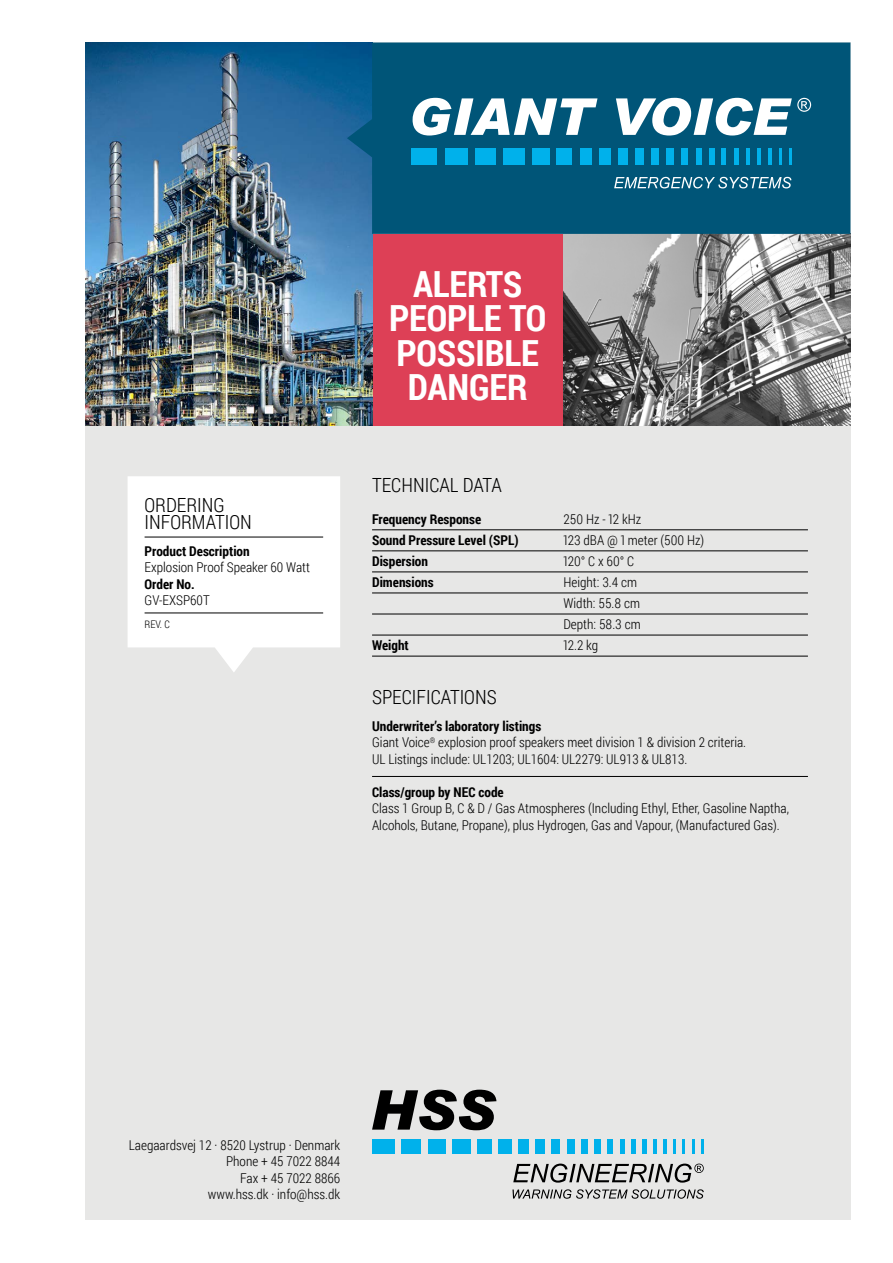
<style>
.page{position:relative;width:893px;height:1263px;background:#fff}
.page>*{position:absolute;margin:0;border:0;box-sizing:border-box;transform-origin:0 0}
.t1{font:700 36px/34.5px "Roboto Condensed";letter-spacing:-.005em;color:#fff;text-align:center}
.t2{font:300 19.5px/16.5px "Roboto Condensed";color:#000}
.t3{font:300 13.5px/16.5px "Roboto Condensed";color:#000}
.t4{font:700 13.5px "Roboto Condensed";color:#000}
.t5{font:300 10.5px "Roboto Condensed";color:#000}
.s1{font-weight:700}
</style>
<div class="page">
<div style="left:85px;top:43px;width:765px;height:1177px;background:#e7e7e6"></div>
<svg style="left:512px;top:1189px;width:192px;height:10px"></svg>
<svg style="left:372px;top:1090px;width:124px;height:40px"></svg>
<div style="left:567px;top:1139px;width:7px;height:14px;background:#00b1eb"></div>
<div style="left:372px;top:1139px;width:22px;height:14px;background:#00b1eb"></div>
<div style="left:401px;top:1139px;width:20px;height:14px;background:#00b1eb"></div>
<div style="left:428px;top:1139px;width:17px;height:14px;background:#00b1eb"></div>
<div style="left:452px;top:1139px;width:19px;height:14px;background:#00b1eb"></div>
<div style="left:477px;top:1139px;width:15px;height:14px;background:#00b1eb"></div>
<div style="left:499px;top:1139px;width:13px;height:14px;background:#00b1eb"></div>
<div style="left:518px;top:1139px;width:11px;height:14px;background:#00b1eb"></div>
<div style="left:535px;top:1139px;width:10px;height:14px;background:#00b1eb"></div>
<div style="left:552px;top:1139px;width:8px;height:14px;background:#00b1eb"></div>
<div style="left:581px;top:1139px;width:7px;height:14px;background:#00b1eb"></div>
<div style="left:594px;top:1139px;width:7px;height:14px;background:#00b1eb"></div>
<div style="left:607px;top:1139px;width:6px;height:14px;background:#00b1eb"></div>
<hr style="left:620px;top:1139px;width:4px;height:14px;background:#00b1eb">
<div style="left:631px;top:1139px;width:5px;height:14px;background:#00b1eb"></div>
<hr style="left:642px;top:1139px;width:4px;height:14px;background:#00b1eb">
<hr style="left:653px;top:1139px;width:3px;height:14px;background:#00b1eb">
<hr style="left:663px;top:1139px;width:3px;height:14px;background:#00b1eb">
<hr style="left:673px;top:1139px;width:3px;height:14px;background:#00b1eb">
<hr style="left:682px;top:1139px;width:3px;height:14px;background:#00b1eb">
<svg style="left:692px;top:1139px;width:2px;height:14px"></svg>
<svg style="left:701px;top:1139px;width:2px;height:14px"></svg>
<svg style="left:513px;top:1163px;width:191px;height:19px"></svg>
<hr style="left:372px;top:529px;width:436px;height:1px;background:#000">
<hr style="left:372px;top:550px;width:436px;height:1px;background:#000">
<hr style="left:372px;top:571px;width:436px;height:1px;background:#000">
<hr style="left:372px;top:593px;width:436px;height:1px;background:#000">
<hr style="left:372px;top:614px;width:436px;height:1px;background:#000">
<hr style="left:372px;top:635px;width:436px;height:1px;background:#000">
<hr style="left:372px;top:656px;width:436px;height:1px;background:#000">
<hr style="left:372px;top:776px;width:436px;height:1px;background:#000">
<svg style="left:128px;top:476px;width:212px;height:196px;background:#fbfbfa"></svg>
<hr style="left:145px;top:537px;width:178px;height:1px;background:#000">
<hr style="left:145px;top:613px;width:178px;height:1px;background:#000">
<div style="left:372px;top:234px;width:191px;height:191px;background:#dd4056"></div>
<img style="left:563px;top:234px;width:287px;height:191px">
<img style="left:85px;top:43px;width:287px;height:382px">
<svg style="left:347px;top:43px;width:503px;height:191px;background:#01567a"></svg>
<svg style="left:614px;top:177px;width:177px;height:11px;background:#528ca3"></svg>
<svg style="left:413px;top:98px;width:184px;height:38px;background:#88b0c0"></svg>
<div style="left:635px;top:148px;width:9px;height:16px;background:#00b1eb"></div>
<div style="left:411px;top:148px;width:26px;height:16px;background:#00b1eb"></div>
<div style="left:445px;top:148px;width:23px;height:16px;background:#00b1eb"></div>
<div style="left:475px;top:148px;width:21px;height:16px;background:#00b1eb"></div>
<div style="left:503px;top:148px;width:22px;height:16px;background:#00b1eb"></div>
<div style="left:532px;top:148px;width:17px;height:16px;background:#00b1eb"></div>
<div style="left:557px;top:148px;width:15px;height:16px;background:#00b1eb"></div>
<div style="left:580px;top:148px;width:11px;height:16px;background:#00b1eb"></div>
<div style="left:599px;top:148px;width:11px;height:16px;background:#00b1eb"></div>
<div style="left:618px;top:148px;width:9px;height:16px;background:#00b1eb"></div>
<div style="left:651px;top:148px;width:8px;height:16px;background:#00b1eb"></div>
<div style="left:667px;top:148px;width:7px;height:16px;background:#00b1eb"></div>
<div style="left:682px;top:148px;width:6px;height:16px;background:#00b1eb"></div>
<div style="left:696px;top:148px;width:5px;height:16px;background:#00b1eb"></div>
<div style="left:709px;top:148px;width:5px;height:16px;background:#00b1eb"></div>
<hr style="left:722px;top:148px;width:4px;height:16px;background:#00b1eb">
<hr style="left:734px;top:148px;width:4px;height:16px;background:#00b1eb">
<hr style="left:746px;top:148px;width:3px;height:16px;background:#00b1eb">
<hr style="left:757px;top:148px;width:3px;height:16px;background:#00b1eb">
<hr style="left:768px;top:148px;width:3px;height:16px;background:#00b1eb">
<svg style="left:779px;top:148px;width:2px;height:16px"></svg>
<hr style="left:789px;top:148px;width:3px;height:16px;background:#00b1eb">
<svg style="left:616px;top:98px;width:195px;height:38px;background:#82abbc"></svg>
<h2 class="t2" style="left:145px;top:496px;width:109px">ORDERING<br>INFORMATION</h2>
<p class="t4" style="left:145px;top:541px;width:107px">Product Description</p>
<p class="t3" style="left:145px;top:558px;width:167px">Explosion Proof Speaker 60 Watt</p>
<p class="t4" style="left:145px;top:574px;width:52px">Order No.</p>
<p class="t3" style="left:145px;top:591px;width:67px">GV-EXSP60T</p>
<p class="t5" style="left:145px;top:616px;width:27px">REV. C</p>
<h1 class="t1" style="left:389px;top:265px;width:159px">ALERTS<br>PEOPLE TO<br>POSSIBLE<br>DANGER</h1>
<h2 class="t2" style="left:372px;top:477px;width:131px">TECHNICAL DATA</h2>
<p class="t4" style="left:372px;top:510px;width:111px">Frequency Response</p>
<p class="t3" style="left:563px;top:510px;width:79px">250 Hz - 12 kHz</p>
<p class="t4" style="left:372px;top:531px;width:148px">Sound Pressure Level (SPL)</p>
<p class="t3" style="left:563px;top:531px;width:142px">123 dBA @ 1 meter (500 Hz)</p>
<p class="t4" style="left:372px;top:552px;width:58px">Dispersion</p>
<p class="t3" style="left:563px;top:552px;width:72px">120° C x 60° C</p>
<p class="t4" style="left:372px;top:573px;width:63px">Dimensions</p>
<p class="t3" style="left:563px;top:571px;width:79px;line-height:21px">Height: 3.4 cm<br>Width: 55.8 cm<br>Depth: 58.3 cm</p>
<p class="t4" style="left:372px;top:636px;width:38px">Weight</p>
<p class="t3" style="left:563px;top:636px;width:36px">12.2 kg</p>
<h2 class="t2" style="left:372px;top:688px;width:126px">SPECIFICATIONS</h2>
<p class="t3" style="left:372px;top:717px;width:376px"><span class="s1">Underwriter’s laboratory listings<br></span>Giant Voice<sup>®</sup> explosion proof speakers meet division 1 &amp; division 2 criteria.<br>UL Listings include: UL1203; UL1604: UL2279: UL913 &amp; UL813.</p>
<p class="t4" style="left:372px;top:783px;width:133px">Class/group by NEC code</p>
<p class="t3" style="left:372px;top:800px;width:418px">Class 1 Group B, C &amp; D / Gas Atmospheres (Including Ethyl, Ether, Gasoline Naptha,<br>Alcohols, Butane, Propane), plus Hydrogen, Gas and Vapour, (Manufactured Gas).</p>
<p class="t3" style="left:129px;top:1136px;width:213px;text-align:right">Laegaardsvej 12 · 8520 Lystrup · Denmark<br>Phone + 45 7022 8844<br>Fax + 45 7022 8866<br>www.hss.dk · info@hss.dk</p>
</div>
